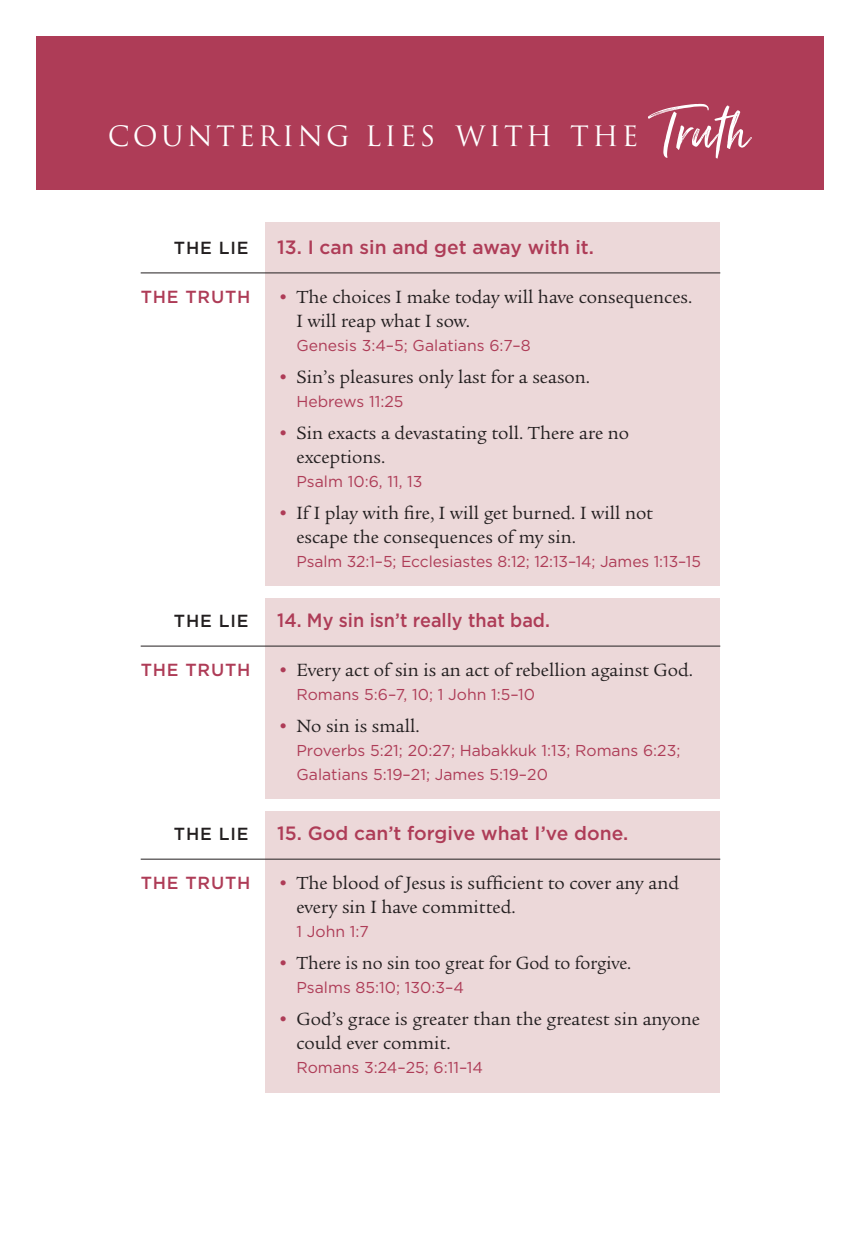
<style>
.page{position:relative;width:861px;height:1239px;background:#fff}
.page>*{position:absolute;margin:0;border:0;box-sizing:border-box;transform-origin:0 0}
.t1{font:76.12px "Just Lovely";color:#fff}
.t2{font:27.3px "Trajan Pro";letter-spacing:.12em;color:#fff}
.t3{font:19.25px/24.2px "Legacy Ser ITC";color:#231f20}
.t4{font:500 19.25px "Gotham";color:#ae3c57}
.t5{font:19.25px "Legacy Ser ITC";color:#231f20;scale:.96 1}
.t6{font:500 19.25px "Gotham";color:#ae3c57;scale:.94 1}
.t7{font:500 17.5px "Gotham";letter-spacing:.045em;color:#ae3c57}
.t8{font:500 17.5px "Gotham";letter-spacing:.045em;color:#231f20}
.t9{font:15.75px/24.2px "Gotham";color:#ae3c57}
.s1{color:#ae3c57}
</style>
<div class="page">
<div style="left:265px;top:223px;width:455px;height:363px;background:#ecd8d9"></div>
<div style="left:265px;top:599px;width:455px;height:200px;background:#ecd8d9"></div>
<div style="left:265px;top:811px;width:455px;height:282px;background:#ecd8d9"></div>
<hr style="left:141px;top:273px;width:579px;height:1px;background:#231f20">
<hr style="left:141px;top:646px;width:579px;height:1px;background:#231f20">
<hr style="left:141px;top:859px;width:579px;height:1px;background:#231f20">
<div style="left:37px;top:37px;width:787px;height:153px;background:#ae3c57"></div>
<h2 class="t2" style="left:108px;top:118px;width:532px">COUNTERING LIES WITH THE</h2>
<h1 class="t1" style="left:654px;top:85px;width:96px">Truth</h1>
<p class="t8" style="left:174px;top:238px;width:76px">THE LIE</p>
<p class="t4" style="left:277px;top:236px;width:318px">13. I can sin and get away with it.</p>
<p class="t7" style="left:141px;top:287px;width:111px">THE TRUTH</p>
<p class="t3" style="left:296px;top:285px;width:397px;text-indent:-19px"><span class="s1">•</span> The choices I make today will have consequences.<br>I will reap what I sow.</p>
<p class="t9" style="left:296px;top:333px;width:236px">Genesis 3:4–5; Galatians 6:7–8</p>
<p class="t3" style="left:277px;top:365px;width:314px"><span class="s1">•</span> Sin’s pleasures only last for a season.</p>
<p class="t9" style="left:296px;top:389px;width:108px">Hebrews 11:25</p>
<p class="t3" style="left:296px;top:421px;width:334px;text-indent:-19px"><span class="s1">•</span> Sin exacts a devastating toll. There are no exceptions.</p>
<p class="t9" style="left:296px;top:469px;width:128px">Psalm 10:6, 11, 13</p>
<p class="t3" style="left:296px;top:501px;width:358px;text-indent:-19px"><span class="s1">•</span> If I play with fire, I will get burned. I will not escape the consequences of my sin.</p>
<p class="t9" style="left:296px;top:549px;width:406px">Psalm 32:1–5; Ecclesiastes 8:12; 12:13–14; James 1:13–15</p>
<p class="t8" style="left:174px;top:611px;width:76px">THE LIE</p>
<p class="t6" style="left:277px;top:609px;width:292px">14. My sin isn’t really that bad.</p>
<p class="t7" style="left:141px;top:660px;width:111px">THE TRUTH</p>
<p class="t3" style="left:277px;top:658px;width:417px"><span class="s1">•</span> Every act of sin is an act of rebellion against God.</p>
<p class="t9" style="left:296px;top:682px;width:240px">Romans 5:6–7, 10; 1 John 1:5–10</p>
<p class="t3" style="left:277px;top:714px;width:144px"><span class="s1">•</span> No sin is small.</p>
<p class="t9" style="left:296px;top:738px;width:385px">Proverbs 5:21; 20:27; Habakkuk 1:13; Romans 6:23;<br>Galatians 5:19–21; James 5:19–20</p>
<p class="t8" style="left:174px;top:824px;width:76px">THE LIE</p>
<p class="t4" style="left:277px;top:822px;width:353px">15. God can’t forgive what I’ve done.</p>
<p class="t7" style="left:141px;top:873px;width:111px">THE TRUTH</p>
<p class="t3" style="left:296px;top:871px;width:384px;text-indent:-19px"><span class="s1">•</span> The blood of Jesus is sufficient to cover any and every sin I have committed.</p>
<p class="t9" style="left:296px;top:919px;width:74px">1 John 1:7</p>
<p class="t5" style="left:277px;top:952px;width:370px"><span class="s1">•</span> There is no sin too great for God to forgive.</p>
<p class="t9" style="left:296px;top:975px;width:169px">Psalms 85:10; 130:3–4</p>
<p class="t3" style="left:296px;top:1007px;width:405px;text-indent:-19px"><span class="s1">•</span> God’s grace is greater than the greatest sin anyone could ever commit.</p>
<p class="t9" style="left:296px;top:1055px;width:188px">Romans 3:24–25; 6:11–14</p>
</div>
